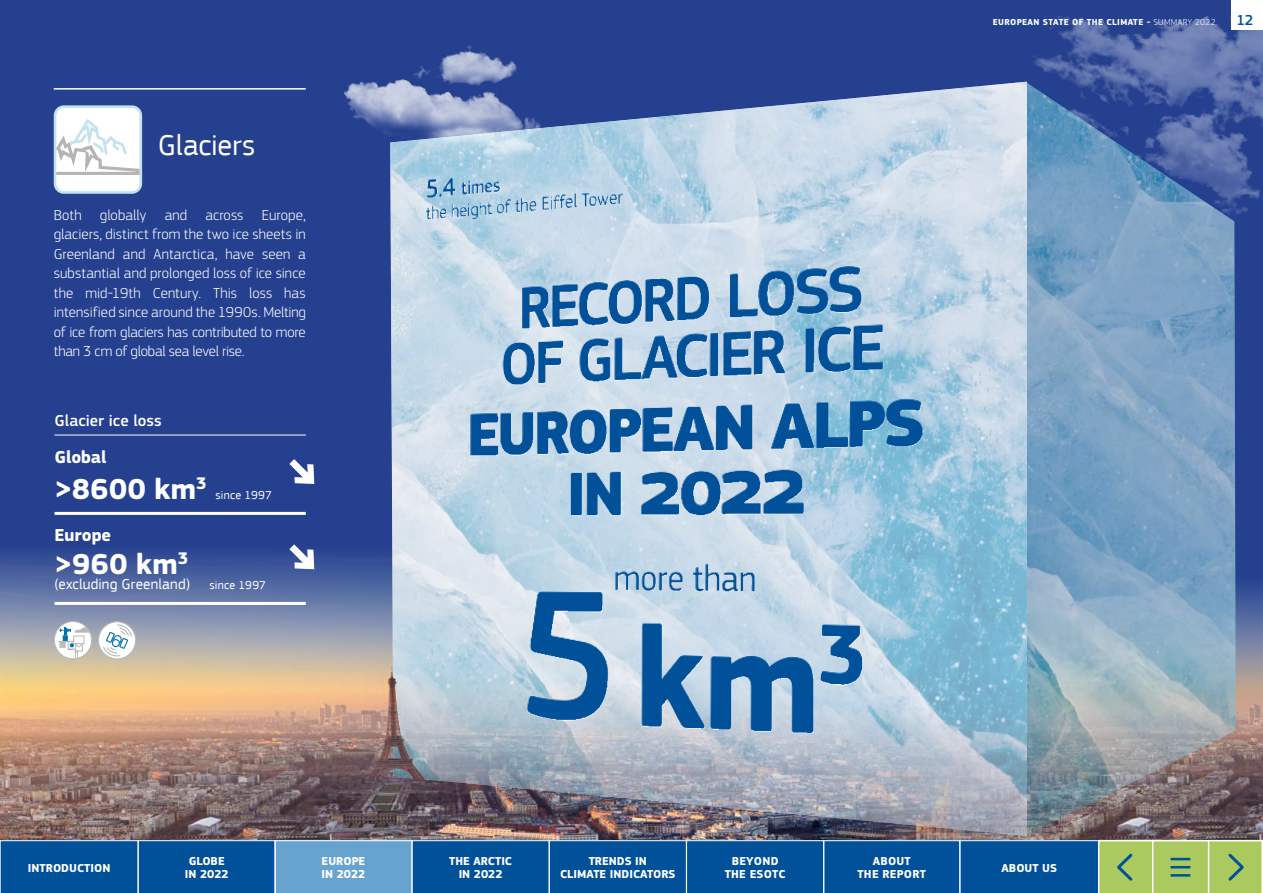
<style>
.page{position:relative;width:1263px;height:893px;background:#fff}
.page>*{position:absolute;margin:0;border:0;box-sizing:border-box;transform-origin:0 0}
.t1{font:700 30px "EC Square Sans Pro";letter-spacing:.02em;color:#fff}
.t2{font:30px "EC Square Sans Pro";letter-spacing:-.005em;color:#fff}
.t3{font:700 18px "EC Square Sans Pro";letter-spacing:-.005em;color:#fff}
.t4{font:500 16.5px "EC Square Sans Pro";color:#fff}
.t5{font:300 15px/19.5px "EC Square Sans Pro";letter-spacing:-.015em;color:#fff;text-align:justify}
.t6{font:15px "EC Square Sans Pro";letter-spacing:.01em;color:#fff}
.t7{font:500 15px "EC Square Sans Pro";color:#005199}
.t8{font:700 12px/13.5px "EC Square Sans Pro";color:#fff;text-align:center}
.t9{font:700 12px/13.5px "EC Square Sans Pro";letter-spacing:.02em;color:#fff;text-align:center}
.t10{font:12px "EC Square Sans Pro";letter-spacing:.015em;color:#fff}
.t11{font:700 9px "EC Square Sans Pro";letter-spacing:.04em;color:#fff}
.s1{font-weight:300}
</style>
<div class="page">
<div style="left:0;top:0;width:1263px;height:832px;background:#25408f"></div>
<img style="left:0;top:554px;width:780px;height:286px">
<img style="left:780px;top:587px;width:483px;height:253px">
<img style="left:390px;top:82px;width:637px;height:754px">
<svg style="left:1027px;top:819px;width:209px;height:16px;background:#716367"></svg>
<img style="left:1027px;top:83px;width:209px;height:736px">
<img style="left:393px;top:768px;width:19px;height:11px">
<svg style="left:393px;top:747px;width:8px;height:11px"></svg>
<img style="left:344px;top:45px;width:204px;height:124px">
<img style="left:1032px;top:17px;width:231px;height:199px">
<img style="left:404px;top:125px;width:533px;height:619px">
<div style="left:1232px;top:0;width:31px;height:30px;background:#fff"></div>
<hr style="left:54px;top:88px;width:252px;height:2px;background:#fff">
<div style="left:55px;top:107px;width:86px;height:85px;background:#fff;border-radius:9px"></div>
<div style="left:54px;top:105px;width:88px;height:89px;border:3px solid #c2e3ed;border-radius:9px"></div>
<svg style="left:53px;top:117px;width:88px;height:63px"></svg>
<hr style="left:55px;top:435px;width:251px;height:1px;background:#fff">
<hr style="left:55px;top:512px;width:251px;height:3px;background:#fff">
<hr style="left:55px;top:602px;width:251px;height:3px;background:#fff">
<svg style="left:98px;top:622px;width:38px;height:37px"></svg>
<div style="left:98px;top:621px;width:38px;height:38px;border:1px solid #b8b8b8;border-radius:50%"></div>
<svg style="left:102px;top:624px;width:31px;height:33px"></svg>
<svg style="left:54px;top:621px;width:38px;height:38px"></svg>
<div style="left:54px;top:621px;width:38px;height:38px;border:1px solid #b8b8b8;border-radius:50%"></div>
<svg style="left:58px;top:627px;width:32px;height:33px"></svg>
<svg style="left:289px;top:459px;width:25px;height:25px"></svg>
<svg style="left:289px;top:544px;width:25px;height:25px"></svg>
<svg style="left:0;top:840px;width:1262px;height:53px;background:#1f6694"></svg>
<div style="left:275px;top:841px;width:137px;height:52px;background:#67a3d0"></div>
<h1 class="t2" style="left:158px;top:134px;width:99px">Glaciers</h1>
<p class="t5" style="left:54px;top:206px;width:254px">Both globally and across Europe, glaciers, distinct from the two ice sheets in Greenland and Antarctica, have seen a substantial and prolonged loss of ice since the mid-19th Century. This loss has intensified since around the 1990s. Melting of ice from glaciers has contributed to more than 3 cm of global sea level rise.</p>
<p class="t4" style="left:55px;top:414px;width:109px">Glacier ice loss</p>
<p class="t3" style="left:55px;top:450px;width:53px">Global</p>
<h1 class="t1" style="left:55px;top:477px;width:154px">&gt;8600 km<sup>3</sup></h1>
<p class="t10" style="left:216px;top:491px;width:58px">since 1997</p>
<p class="t3" style="left:55px;top:528px;width:58px">Europe</p>
<h1 class="t1" style="left:55px;top:552px;width:135px">&gt;960 km<sup>3</sup></h1>
<p class="t6" style="left:55px;top:579px;width:137px">(excluding Greenland)</p>
<p class="t10" style="left:210px;top:581px;width:58px">since 1997</p>
<p class="t11" style="left:993px;top:19px;width:224px">EUROPEAN STATE OF THE CLIMATE - <span class="s1">SUMMARY 2022</span></p>
<p class="t7" style="left:1236px;top:15px;width:19px">12</p>
<p class="t8" style="left:28px;top:862px;width:84px">INTRODUCTION</p>
<p class="t8" style="left:321px;top:855px;width:45px;text-align:left">EUROPE<br>IN 2022</p>
<p class="t8" style="left:560px;top:855px;width:117px">TRENDS IN<br>CLIMATE INDICATORS</p>
<p class="t9" style="left:725px;top:855px;width:62px">BEYOND<br>THE ESOTC</p>
<p class="t8" style="left:1001px;top:862px;width:57px">ABOUT US</p>
<p class="t8" style="left:185px;top:855px;width:45px">GLOBE<br>IN 2022</p>
<p class="t8" style="left:449px;top:855px;width:64px">THE ARCTIC<br>IN 2022</p>
<p class="t9" style="left:857px;top:855px;width:70px">ABOUT<br>THE REPORT</p>
</div>
